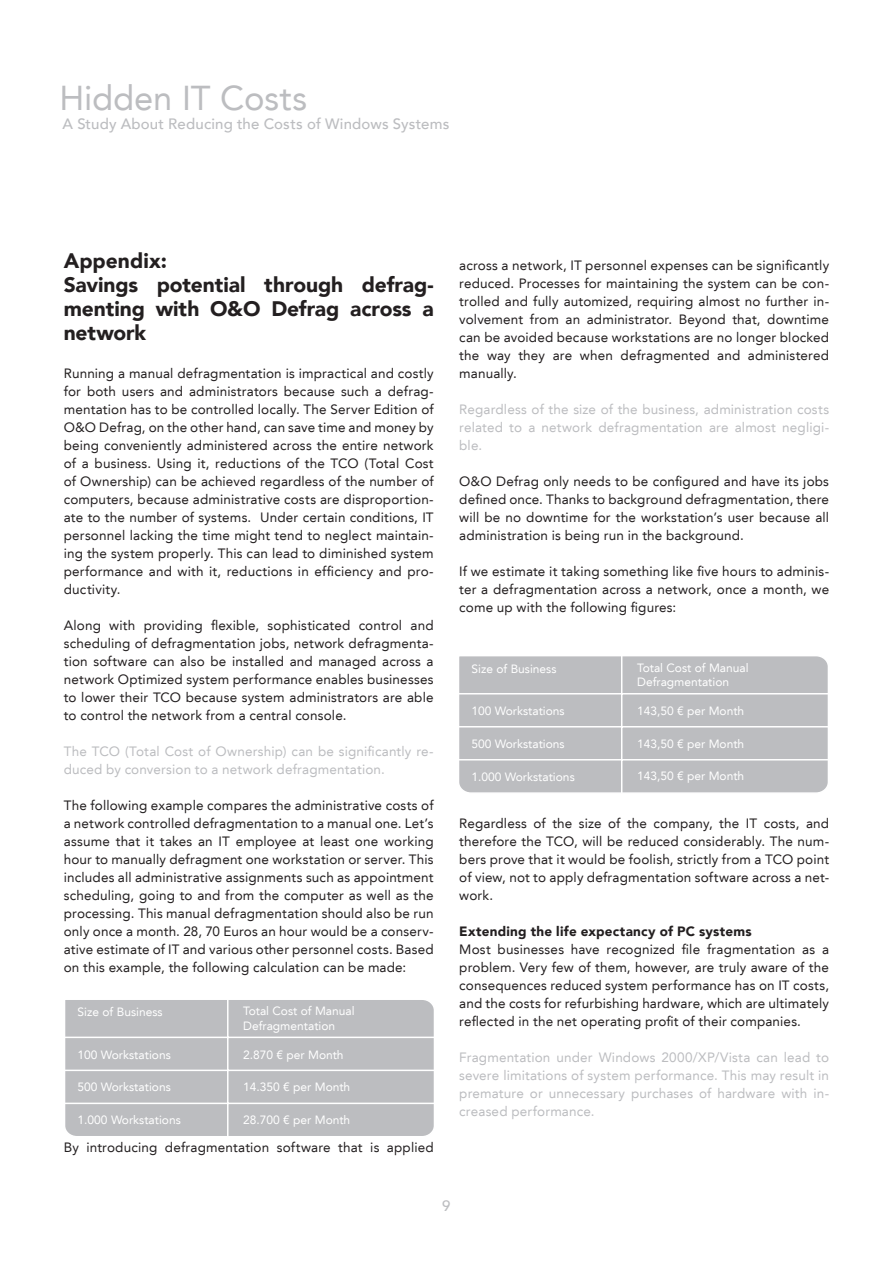
<style>
.page{position:relative;width:893px;height:1263px;background:#fff}
.page>*{position:absolute;margin:0;border:0;box-sizing:border-box;transform-origin:0 0}
.t1{font:34.5px "Avenir LT";letter-spacing:-.005em;color:#bcbdc0}
.t2{font:900 21px/24px "Avenir LT";letter-spacing:-.005em;color:#231f20}
.t3{font:500 15px "Avenir LT";letter-spacing:.01em;color:#bcbdc0}
.t4{font:13.5px/18px "Avenir LT";letter-spacing:.01em;color:#231f20;text-align:justify}
.t5{font:13.5px/18px "Avenir LT";letter-spacing:.01em;color:#bcbdc0;text-align:justify}
.t6{font:900 13.5px "Avenir LT";letter-spacing:.015em;color:#231f20}
.t7{font:12px/14.4px "Avenir LT";color:#fff}
</style>
<div class="page">
<div style="left:65px;top:1000px;width:369px;height:136px;background:#bcbdc0"></div>
<hr style="left:65px;top:1036px;width:370px;height:2px;background:#fff">
<hr style="left:64px;top:1069px;width:371px;height:2px;background:#fff">
<hr style="left:65px;top:1102px;width:370px;height:2px;background:#fff">
<hr style="left:227px;top:999px;width:2px;height:137px;background:#fff">
<div style="left:459px;top:656px;width:369px;height:137px;background:#bcbdc0"></div>
<hr style="left:459px;top:693px;width:370px;height:1px;background:#fff">
<hr style="left:458px;top:726px;width:371px;height:1px;background:#fff">
<hr style="left:459px;top:759px;width:370px;height:1px;background:#fff">
<hr style="left:621px;top:655px;width:1px;height:138px;background:#fff">
<h1 class="t1" style="left:60px;top:78px;width:249px">Hidden IT Costs</h1>
<p class="t3" style="left:63px;top:115px;width:388px">A Study About Reducing the Costs of Windows Systems</p>
<h2 class="t2" style="left:64px;top:248px;width:371px">Appendix:<br>Savings potential through defrag&shy;menting with O&amp;O Defrag across a network</h2>
<p class="t4" style="left:64px;top:364px;width:371px">Running a manual defragmentation is impractical and costly for both users and administrators because such a defrag&shy;mentation has to be controlled locally. The Server Edition of O&amp;O Defrag, on the other hand, can save time and money by being conveniently administered across the entire network of a business. Using it, reductions of the TCO (Total Cost of Ownership) can be achieved regardless of the number of computers, because administrative costs are disproportion&shy;ate to the number of systems. Under certain conditions, IT personnel lacking the time might tend to neglect maintain&shy;ing the system properly. This can lead to diminished system performance and with it, reductions in efficiency and pro&shy;ductivity.</p>
<p class="t4" style="left:64px;top:616px;width:371px">Along with providing flexible, sophisticated control and scheduling of defragmentation jobs, network defragmenta&shy;tion software can also be installed and managed across a network Optimized system performance enables businesses to lower their TCO because system administrators are able to control the network from a central console.</p>
<p class="t5" style="left:64px;top:742px;width:371px">The TCO (Total Cost of Ownership) can be significantly re&shy;duced by conversion to a network defragmentation.</p>
<p class="t4" style="left:64px;top:796px;width:371px">The following example compares the administrative costs of a network controlled defragmentation to a manual one. Let’s assume that it takes an IT employee at least one working hour to manually defragment one workstation or server. This includes all administrative assignments such as appointment scheduling, going to and from the computer as well as the processing. This manual defragmentation should also be run only once a month. 28, 70 Euros an hour would be a conserv&shy;ative estimate of IT and various other personnel costs. Based on this example, the following calculation can be made:</p>
<p class="t7" style="left:78px;top:1005px;width:86px">Size of Business</p>
<p class="t7" style="left:243px;top:1004px;width:113px">Total Cost of Manual<br>Defragmentation</p>
<p class="t7" style="left:78px;top:1047px;width:95px">100 Workstations</p>
<p class="t7" style="left:243px;top:1047px;width:102px">2.870 € per Month</p>
<p class="t7" style="left:78px;top:1080px;width:95px">500 Workstations</p>
<p class="t7" style="left:243px;top:1080px;width:109px">14.350 € per Month</p>
<p class="t7" style="left:78px;top:1113px;width:105px">1.000 Workstations</p>
<p class="t7" style="left:243px;top:1112px;width:109px">28.700 € per Month</p>
<p class="t4" style="left:64px;top:1138px;width:371px">By introducing defragmentation software that is applied</p>
<p class="t4" style="left:459px;top:256px;width:371px">across a network, IT personnel expenses can be significantly reduced. Processes for maintaining the system can be con&shy;trolled and fully automized, requiring almost no further in&shy;volvement from an administrator. Beyond that, downtime can be avoided because workstations are no longer blocked the way they are when defragmented and administered manually.</p>
<p class="t5" style="left:459px;top:400px;width:371px">Regardless of the size of the business, administration costs related to a network defragmentation are almost negligi&shy;ble.</p>
<p class="t4" style="left:459px;top:472px;width:371px">O&amp;O Defrag only needs to be configured and have its jobs defined once. Thanks to background defragmentation, there will be no downtime for the workstation’s user because all administration is being run in the background.</p>
<p class="t4" style="left:459px;top:562px;width:371px">If we estimate it taking something like five hours to adminis&shy;ter a defragmentation across a network, once a month, we come up with the following figures:</p>
<p class="t7" style="left:472px;top:661px;width:86px">Size of Business</p>
<p class="t7" style="left:637px;top:660px;width:113px">Total Cost of Manual<br>Defragmentation</p>
<p class="t7" style="left:472px;top:704px;width:95px">100 Workstations</p>
<p class="t7" style="left:637px;top:704px;width:109px">143,50 € per Month</p>
<p class="t7" style="left:472px;top:736px;width:95px">500 Workstations</p>
<p class="t7" style="left:637px;top:736px;width:109px">143,50 € per Month</p>
<p class="t7" style="left:472px;top:769px;width:105px">1.000 Workstations</p>
<p class="t7" style="left:637px;top:769px;width:109px">143,50 € per Month</p>
<p class="t4" style="left:459px;top:814px;width:371px">Regardless of the size of the company, the IT costs, and therefore the TCO, will be reduced considerably. The num&shy;bers prove that it would be foolish, strictly from a TCO point of view, not to apply defragmentation software across a net&shy;work.</p>
<p class="t6" style="left:459px;top:923px;width:294px">Extending the life expectancy of PC systems</p>
<p class="t4" style="left:459px;top:940px;width:371px">Most businesses have recognized file fragmentation as a problem. Very few of them, however, are truly aware of the consequences reduced system performance has on IT costs, and the costs for refurbishing hardware, which are ultimately reflected in the net operating profit of their companies.</p>
<p class="t5" style="left:459px;top:1048px;width:371px">Fragmentation under Windows 2000/XP/Vista can lead to severe limitations of system performance. This may result in premature or unnecessary purchases of hardware with in&shy;creased performance.</p>
<p class="t3" style="left:442px;top:1197px;width:10px">9</p>
</div>
